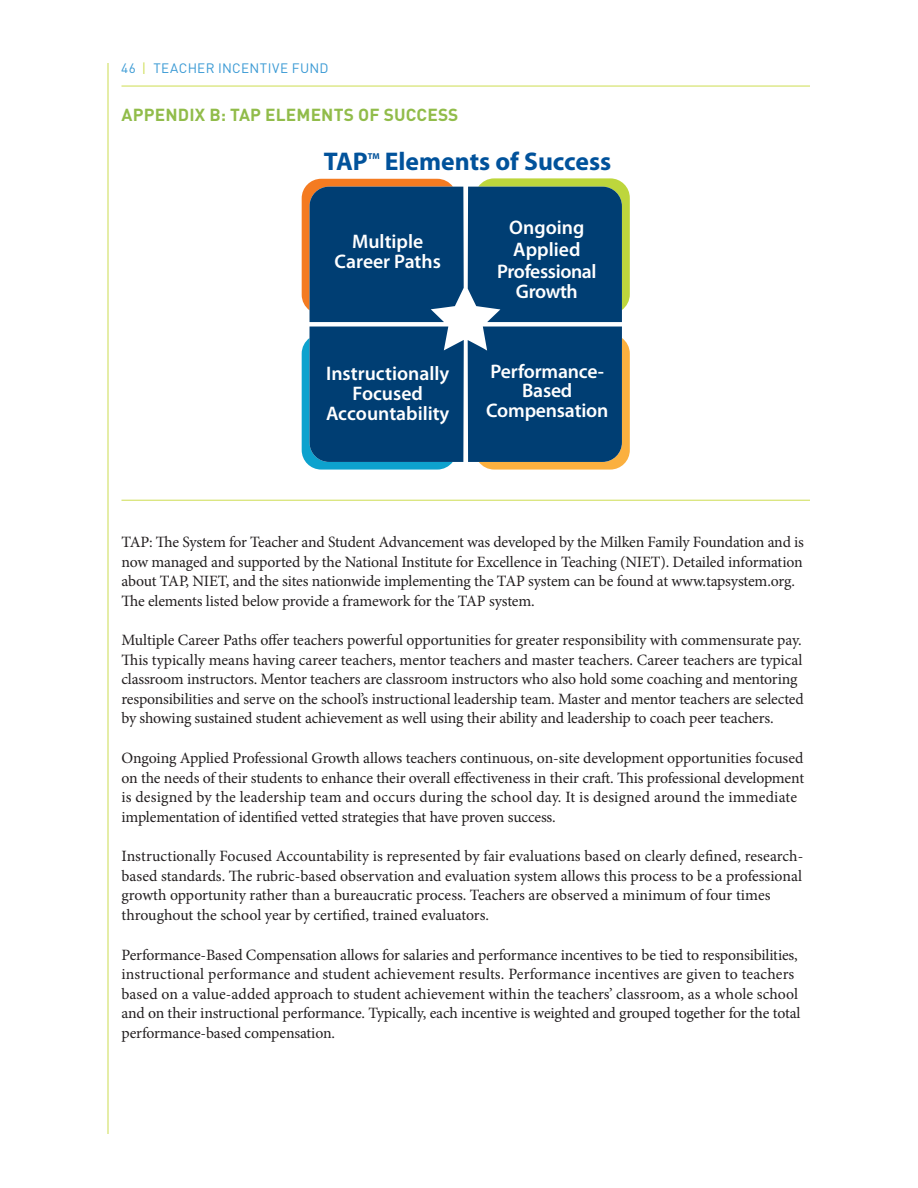
<style>
.page{position:relative;width:918px;height:1188px;background:#fff}
.page>*{position:absolute;margin:0;border:0;box-sizing:border-box;transform-origin:0 0}
.t1{font:700 25.65px "Myriad Pro";color:#01529b}
.t2{font:600 19.65px/19.6px "Myriad Pro";color:#fff;text-align:center}
.t3{font:700 17.25px "DINOT";letter-spacing:.01em;color:#91bc4a}
.t4{font:15.75px/19.5px "Minion Pro";letter-spacing:-.01em;color:#231f20}
.t5{font:13.5px "DINOT";letter-spacing:.025em;color:#3999d4}
.t6{font:700 8.55px "Myriad Pro";color:#01529b}
.s1{color:#cddd51}
</style>
<div class="page">
<hr style="left:122px;top:86px;width:688px;height:1px;background:#cddd51">
<hr style="left:108px;top:63px;width:1px;height:1071px;background:#cddd51">
<svg style="left:302px;top:178px;width:328px;height:292px;background:#1f5379"></svg>
<hr style="left:122px;top:500px;width:688px;height:1px;background:#cddd51">
<p class="t5" style="left:121px;top:60px;width:209px">46 <span class="s1">|</span> TEACHER INCENTIVE FUND</p>
<p class="t3" style="left:122px;top:104px;width:120px">APPENDIX B: TAP</p>
<p class="t3" style="left:265px;top:104px;width:195px">ELEM ENTS OF SUCCESS</p>
<h1 class="t1" style="left:324px;top:144px;width:45px">TAP</h1>
<p class="t6" style="left:368px;top:150px;width:13px">TM</p>
<h1 class="t1" style="left:385px;top:144px;width:228px">Elements of Success</h1>
<p class="t2" style="left:335px;top:231px;width:108px">Multiple<br>Career Paths</p>
<p class="t2" style="left:497px;top:216px;width:101px;line-height:22.2px">Ongoing<br>Applied<br>Professional</p>
<p class="t2" style="left:516px;top:281px;width:63px">Growth</p>
<p class="t2" style="left:326px;top:363px;width:125px">Instructionally<br>Focused<br>Accountability</p>
<p class="t2" style="left:486px;top:361px;width:124px">Performance-<br>Based<br>Compensation</p>
<p class="t4" style="left:122px;top:532px;width:684px">TAP: The System for Teacher and Student Advancement was developed by the Milken Family Foundation and is now managed and supported by the National Institute for Excellence in Teaching (NIET). Detailed information about TAP, NIET, and the sites nationwide implementing the TAP system can be found at www.tapsystem.org.<br>The elements listed below provide a framework for the TAP system.</p>
<p class="t4" style="left:122px;top:631px;width:684px">Multiple Career Paths offer teachers powerful opportunities for greater responsibility with commensurate pay.<br>This typically means having career teachers, mentor teachers and master teachers. Career teachers are typical classroom instructors. Mentor teachers are classroom instructors who also hold some coaching and mentoring responsibilities and serve on the school’s instructional leadership team. Master and mentor teachers are selected by showing sustained student achievement as well using their ability and leadership to coach peer teachers.</p>
<p class="t4" style="left:122px;top:748px;width:684px">Ongoing Applied Professional Growth allows teachers continuous, on-site development opportunities focused on the needs of their students to enhance their overall effectiveness in their craft. This professional development is designed by the leadership team and occurs during the school day. It is designed around the immediate implementation of identified vetted strategies that have proven success.</p>
<p class="t4" style="left:122px;top:847px;width:683px">Instructionally Focused Accountability is represented by fair evaluations based on clearly defined, research&shy;based standards. The rubric-based observation and evaluation system allows this process to be a professional growth opportunity rather than a bureaucratic process. Teachers are observed a minimum of four times throughout the school year by certified, trained evaluators.</p>
<p class="t4" style="left:122px;top:945px;width:681px">Performance-Based Compensation allows for salaries and performance incentives to be tied to responsibilities, instructional performance and student achievement results. Performance incentives are given to teachers based on a value-added approach to student achievement within the teachers’ classroom, as a whole school and on their instructional performance. Typically, each incentive is weighted and grouped together for the total performance-based compensation.</p>
</div>
